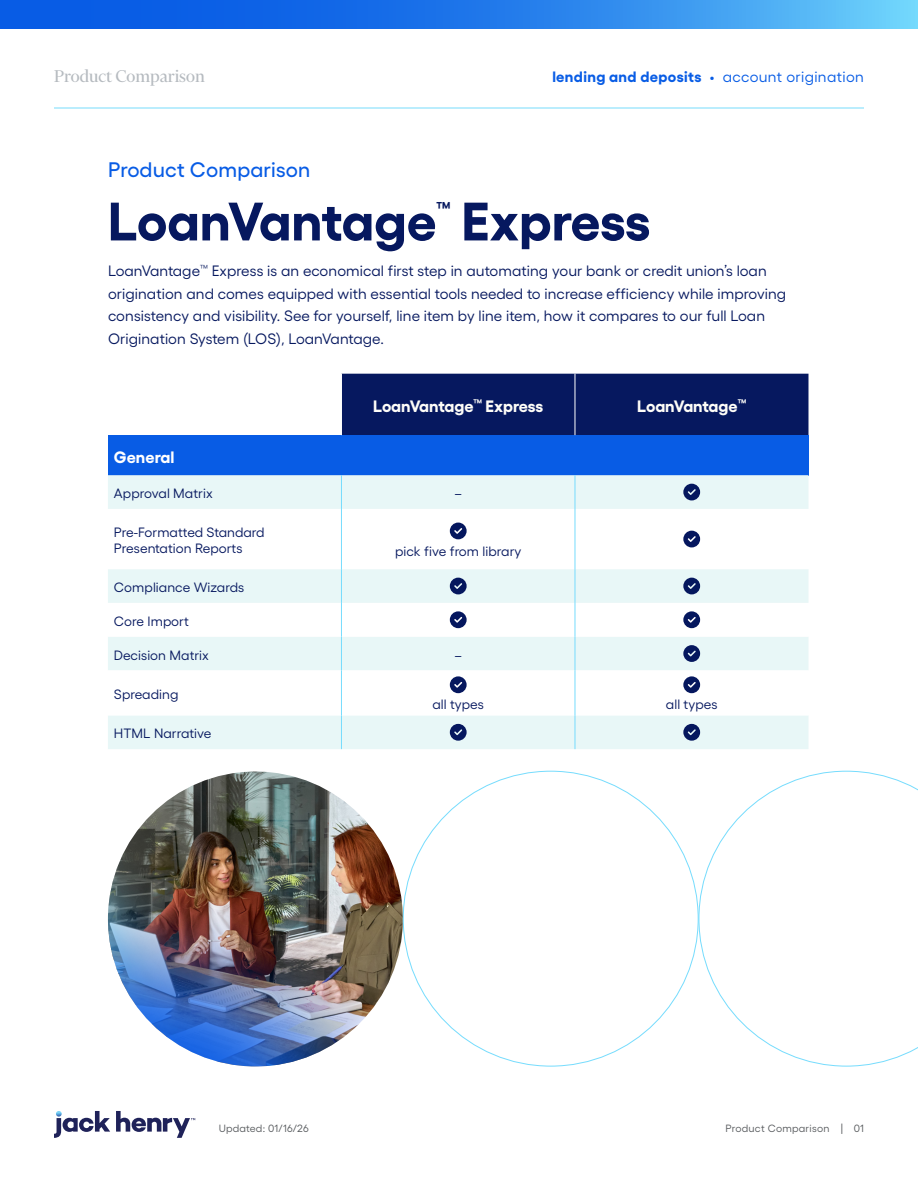
<style>
.page{position:relative;width:918px;height:1188px;background:#fff}
.page>*{position:absolute;margin:0;border:0;box-sizing:border-box;transform-origin:0 0}
.Main_Title{font:700 54px "Gellix";letter-spacing:-.005em;color:#06185f}
.Preheader_Main_Title{font:500 21px "Gellix";letter-spacing:.01em;color:#085ce5}
.Collateral_Type_Label{font:19.5px "Financier Display";color:#b6bbc0}
.Table_Heading_Row{font:700 16.5px "Gellix";letter-spacing:-.005em;color:#fefdf8}
.Table_Body_Text{font:700 16.5px "Gellix";letter-spacing:.005em;color:#fff}
.Main_Title-2{font:700 15.75px "Gellix";color:#06185f}
.Body_Text{font:15px/22.5px "Gellix";letter-spacing:.005em;color:#06185f}
.Capabilities_Label{font:15px "Gellix";letter-spacing:.025em;color:#085ce5}
.Table_Body_Text-2{font:13.5px/16.2px "Gellix";letter-spacing:.005em;color:#06185f}
.t1{font:10.5px "Gellix";letter-spacing:.025em;color:#575a5d}
.s1{font-weight:700}
</style>
<div class="page">
<svg style="left:54px;top:1111px;width:141px;height:27px"></svg>
<svg style="left:0;top:0;width:918px;height:28px;background:#2781eb"></svg>
<svg style="left:699px;top:771px;width:219px;height:295px"></svg>
<hr style="left:54px;top:108px;width:810px;height:1px;background:#76dcfd">
<div style="left:342px;top:374px;width:466px;height:61px;background:#06185f"></div>
<div style="left:108px;top:435px;width:700px;height:40px;background:#085ce5"></div>
<div style="left:108px;top:475px;width:700px;height:274px;background:#e8f7f7"></div>
<svg style="left:108px;top:509px;width:700px;height:206px"></svg>
<hr style="left:575px;top:475px;width:1px;height:34px;background:#76dcfd">
<hr style="left:575px;top:509px;width:1px;height:60px;background:#76dcfd">
<hr style="left:575px;top:569px;width:1px;height:34px;background:#76dcfd">
<hr style="left:575px;top:603px;width:1px;height:34px;background:#76dcfd">
<hr style="left:575px;top:637px;width:1px;height:33px;background:#76dcfd">
<hr style="left:575px;top:670px;width:1px;height:45px;background:#76dcfd">
<hr style="left:575px;top:715px;width:1px;height:34px;background:#76dcfd">
<hr style="left:341px;top:475px;width:1px;height:34px;background:#76dcfd">
<hr style="left:341px;top:509px;width:1px;height:60px;background:#76dcfd">
<hr style="left:341px;top:569px;width:1px;height:34px;background:#76dcfd">
<hr style="left:341px;top:603px;width:1px;height:34px;background:#76dcfd">
<hr style="left:341px;top:637px;width:1px;height:33px;background:#76dcfd">
<hr style="left:341px;top:670px;width:1px;height:45px;background:#76dcfd">
<hr style="left:341px;top:715px;width:1px;height:34px;background:#76dcfd">
<hr style="left:575px;top:374px;width:1px;height:61px;background:#fff">
<svg style="left:683px;top:484px;width:17px;height:16px"></svg>
<svg style="left:450px;top:523px;width:17px;height:16px"></svg>
<svg style="left:683px;top:531px;width:17px;height:16px"></svg>
<svg style="left:450px;top:578px;width:17px;height:16px"></svg>
<svg style="left:683px;top:578px;width:17px;height:16px"></svg>
<svg style="left:450px;top:611px;width:17px;height:17px"></svg>
<svg style="left:683px;top:611px;width:17px;height:17px"></svg>
<svg style="left:683px;top:645px;width:17px;height:17px"></svg>
<svg style="left:450px;top:676px;width:17px;height:17px"></svg>
<svg style="left:683px;top:676px;width:17px;height:17px"></svg>
<svg style="left:450px;top:724px;width:17px;height:17px"></svg>
<svg style="left:683px;top:724px;width:17px;height:17px"></svg>
<img style="left:108px;top:772px;width:295px;height:294px;border-radius:147px">
<p class="Collateral_Type_Label" style="left:54px;top:66px;width:152px">Product Comparison</p>
<p class="Capabilities_Label" style="left:552px;top:65px;width:313px"><span class="s1">lending and deposits</span> • account origination</p>
<p class="Preheader_Main_Title" style="left:108px;top:153px;width:204px">Product Comparison</p>
<p class="Main_Title" style="left:108px;top:178px;width:330px">LoanVantage</p>
<p class="Main_Title-2" style="left:437px;top:195px;width:15px">™</p>
<p class="Main_Title" style="left:462px;top:178px;width:190px">Express</p>
<p class="Body_Text" style="left:108px;top:258px;width:680px">LoanVantage<sup>™</sup> Express is an economical first step in automating your bank or credit union’s loan origination and comes equipped with essential tools needed to increase efficiency while improving consistency and visibility. See for yourself, line item by line item, how it compares to our full Loan Origination System (LOS), LoanVantage.</p>
<p class="Table_Heading_Row" style="left:373px;top:393px;width:171px">LoanVantage<sup>™</sup> Express</p>
<p class="Table_Heading_Row" style="left:637px;top:393px;width:110px">LoanVantage<sup>™</sup></p>
<p class="Table_Body_Text" style="left:114px;top:444px;width:62px">General</p>
<p class="Table_Body_Text-2" style="left:114px;top:484px;width:100px">Approval Matrix</p>
<p class="Table_Body_Text-2" style="left:454px;top:484px;width:9px">–</p>
<p class="Table_Body_Text-2" style="left:114px;top:523px;width:152px">Pre-Formatted Standard<br>Presentation Reports</p>
<p class="Table_Body_Text-2" style="left:395px;top:541px;width:128px">pick five from library</p>
<p class="Table_Body_Text-2" style="left:114px;top:578px;width:132px">Compliance Wizards</p>
<p class="Table_Body_Text-2" style="left:114px;top:612px;width:76px">Core Import</p>
<p class="Table_Body_Text-2" style="left:114px;top:646px;width:96px">Decision Matrix</p>
<p class="Table_Body_Text-2" style="left:454px;top:646px;width:9px">–</p>
<p class="Table_Body_Text-2" style="left:114px;top:685px;width:66px">Spreading</p>
<p class="Table_Body_Text-2" style="left:432px;top:695px;width:53px">all types</p>
<p class="Table_Body_Text-2" style="left:666px;top:695px;width:53px">all types</p>
<p class="Table_Body_Text-2" style="left:114px;top:724px;width:99px">HTML Narrative</p>
<p class="t1" style="left:219px;top:1120px;width:91px">Updated: 01/16/26</p>
<p class="t1" style="left:726px;top:1120px;width:140px">Product Comparison | 01</p>
</div>
